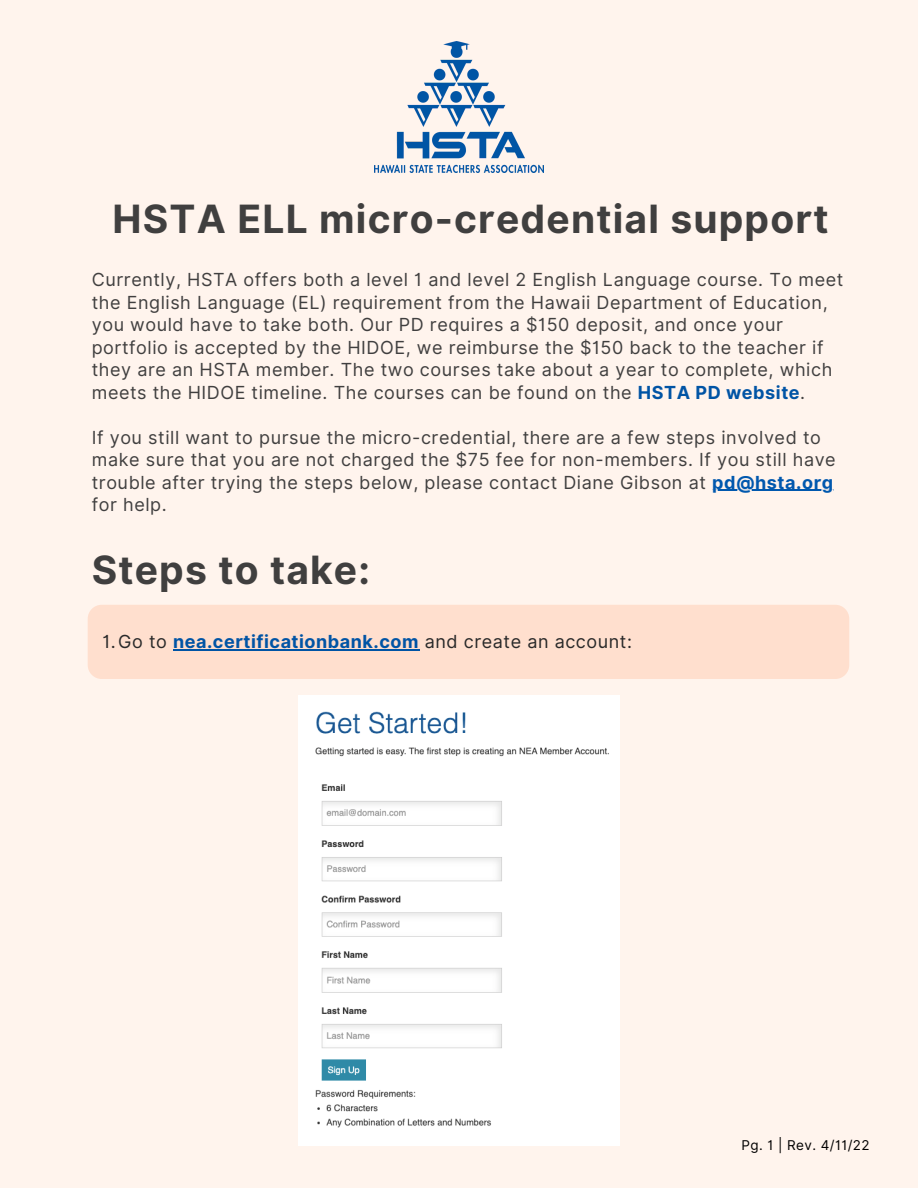
<style>
.page{position:relative;width:918px;height:1188px;background:#fff4ed}
.page>*{position:absolute;margin:0;border:0;box-sizing:border-box;transform-origin:0 0}
.t1{font:700 39px "Inter";letter-spacing:.03em;color:#403f3f}
.t2{font:18px/22.5px "Inter";letter-spacing:.03em;color:#403f3f}
.t3{font:18px "Inter";letter-spacing:.03em;color:#292929}
.t4{font:13.5px "Inter";letter-spacing:.03em;color:#000}
.s1{font-weight:700;color:#0054a5}
.s2{font-weight:700;color:#0058ae}
</style>
<div class="page">
<div style="left:88px;top:605px;width:761px;height:74px;background:#ffdfce;border-radius:14px"></div>
<img style="left:374px;top:42px;width:169px;height:130px">
<img style="left:299px;top:695px;width:320px;height:450px">
<hr style="left:173px;top:649px;width:246px;height:1px;background:#0054a5">
<hr style="left:712px;top:490px;width:122px;height:1px;background:#0058ae">
<p class="t1" style="left:113px;top:195px;width:717px">HSTA ELL micro-credential support</p>
<p class="t2" style="left:92px;top:268px;width:753px">Currently, HSTA offers both a level 1 and level 2 English Language course. To meet the English Language (EL) requirement from the Hawaii Department of Education, you would have to take both. Our PD requires a $150 deposit, and once your portfolio is accepted by the HIDOE, we reimburse the $150 back to the teacher if they are an HSTA member. The two courses take about a year to complete, which meets the HIDOE timeline. The courses can be found on the <span class="s1">HSTA PD website</span>.</p>
<p class="t2" style="left:92px;top:426px;width:745px">If you still want to pursue the micro-credential, there are a few steps involved to make sure that you are not charged the $75 fee for non-members. If you still have trouble after trying the steps below, please contact Diane Gibson at <span class="s2">pd@hsta.org </span>for help.</p>
<p class="t1" style="left:92px;top:547px;width:280px">Steps to take:</p>
<p class="t3" style="left:102px;top:631px;width:531px">1.Go to <span class="s1">nea.certificationbank.com</span> and create an account:</p>
<p class="t4" style="left:742px;top:1137px;width:130px">Pg. 1 | Rev. 4/11/22</p>
</div>
